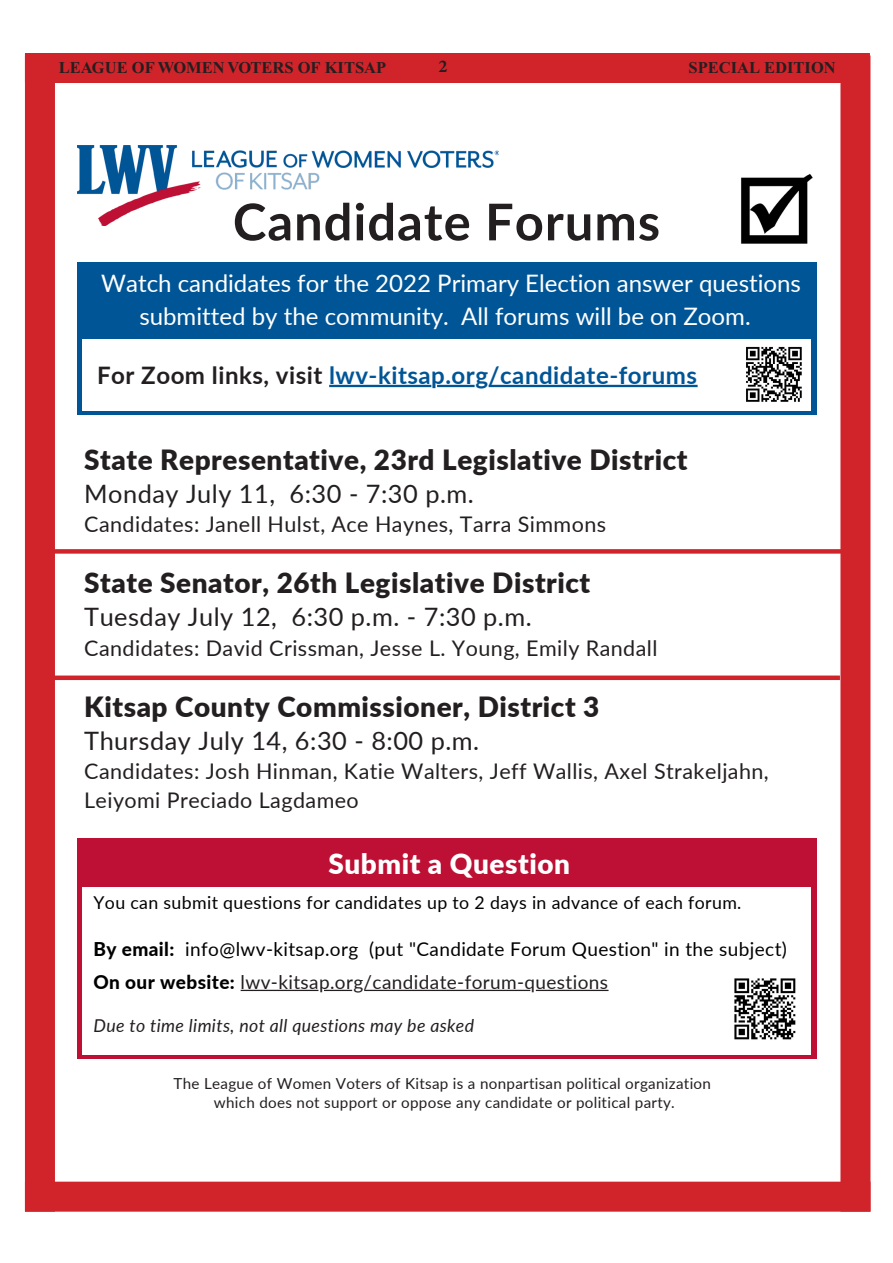
<style>
.page{position:relative;width:893px;height:1263px;background:#fff}
.page>*{position:absolute;margin:0;border:0;box-sizing:border-box;transform-origin:0 0}
.t1{font:700 50.7px "Lato";letter-spacing:.02em;color:#231f20}
.t2{font:900 27.9px "Lato";letter-spacing:.02em;color:#231f20}
.t3{font:900 27.9px "Lato";letter-spacing:.02em;color:#fff}
.t4{font:25.35px "Lato";letter-spacing:.02em;color:#231f20}
.t5{font:24px/33.3px "Lato";color:#fff;text-align:center}
.t6{font:700 24px "Lato";letter-spacing:.02em;color:#005596}
.t7{font:21.6px/28.5px "Lato";letter-spacing:.02em;color:#231f20}
.t8{font:19.05px/33px "Lato";letter-spacing:.02em;color:#000}
.t9{font:700 18px "Minion Pro";color:#231f20}
.t10{font:17.7px "Lato";letter-spacing:.02em;color:#000}
.t11{font:italic 17.7px "Lato";letter-spacing:.02em;color:#231f20}
.t12{font:700 16.5px "Times New Roman";color:#231f20}
.t13{font:15.15px/19px "Lato";letter-spacing:.02em;color:#231f20;text-align:center}
.s1{color:#231f20}
.s2{font-weight:800}
</style>
<div class="page">
<div style="left:25px;top:53px;width:845px;height:30px;background:#d1232a"></div>
<div style="left:25px;top:1182px;width:845px;height:30px;background:#d1232a"></div>
<div style="left:25px;top:56px;width:30px;height:1156px;background:#d1232a"></div>
<div style="left:840px;top:56px;width:30px;height:1156px;background:#d1232a"></div>
<div style="left:78px;top:263px;width:739px;height:152px;background:#005596"></div>
<div style="left:78px;top:838px;width:739px;height:220px;background:#be0f34"></div>
<div style="left:82px;top:887px;width:729px;height:167px;background:#fff"></div>
<img style="left:741px;top:174px;width:72px;height:70px">
<div style="left:82px;top:339px;width:729px;height:71px;background:#fff"></div>
<img style="left:746px;top:346px;width:56px;height:56px">
<img style="left:734px;top:978px;width:62px;height:62px">
<img style="left:78px;top:146px;width:421px;height:80px">
<hr style="left:536px;top:990px;width:72px;height:1px;background:#231f20">
<hr style="left:364px;top:990px;width:166px;height:1px;background:#231f20">
<svg style="left:324px;top:990px;width:28px;height:1px"></svg>
<hr style="left:241px;top:990px;width:77px;height:1px;background:#231f20">
<hr style="left:489px;top:385px;width:209px;height:2px;background:#005596">
<hr style="left:437px;top:385px;width:38px;height:2px;background:#005596">
<hr style="left:329px;top:385px;width:102px;height:2px;background:#005596">
<div style="left:54px;top:549px;width:788px;height:5px;background:#d1232a"></div>
<div style="left:52px;top:675px;width:788px;height:5px;background:#d1232a"></div>
<p class="t12" style="left:59px;top:58px;width:329px">LEAGUE OF WOMEN VOTERS OF KITSAP</p>
<p class="t9" style="left:438px;top:54px;width:10px">2</p>
<p class="t12" style="left:689px;top:58px;width:149px">SPECIAL EDITION</p>
<p class="t1" style="left:233px;top:185px;width:429px">Candidate Forums</p>
<p class="t5" style="left:101px;top:265px;width:701px">Watch candidates for the 2022 Primary Election answer questions submitted by the community. All forums will be on Zoom.</p>
<p class="t6" style="left:97px;top:357px;width:601px"><span class="s1">For Zoom links, visit</span> lwv-kitsap.org/candidate-forums</p>
<p class="t2" style="left:84px;top:438px;width:605px">State Representative, 23rd Legislative District</p>
<p class="t4" style="left:84px;top:475px;width:391px">Monday July 11, 6:30 - 7:30 p.m.</p>
<p class="t7" style="left:84px;top:509px;width:523px">Candidates: Janell Hulst, Ace Haynes, Tarra Simmons</p>
<p class="t2" style="left:84px;top:562px;width:507px">State Senator, 26th Legislative District</p>
<p class="t4" style="left:84px;top:599px;width:449px">Tuesday July 12, 6:30 p.m. - 7:30 p.m.</p>
<p class="t7" style="left:84px;top:633px;width:575px">Candidates: David Crissman, Jesse L. Young, Emily Randall</p>
<p class="t2" style="left:84px;top:685px;width:517px">Kitsap County Commissioner, District 3</p>
<p class="t4" style="left:84px;top:722px;width:397px">Thursday July 14, 6:30 - 8:00 p.m.</p>
<p class="t7" style="left:84px;top:756px;width:686px">Candidates: Josh Hinman, Katie Walters, Jeff Wallis, Axel Strakeljahn,<br>Leiyomi Preciado Lagdameo</p>
<p class="t3" style="left:328px;top:843px;width:243px">Submit a Question</p>
<p class="t10" style="left:93px;top:890px;width:649px">You can submit questions for candidates up to 2 days in advance of each forum.</p>
<p class="t8" style="left:93px;top:931px;width:695px"><span class="s2">By email:</span> info@lwv-kitsap.org (put "Candidate Forum Question" in the subject)<br><span class="s2">On our website:</span> <span class="s1">lwv-kitsap.org/candidate-forum-questions</span></p>
<p class="t11" style="left:93px;top:1013px;width:382px">Due to time limits, not all questions may be asked</p>
<p class="t13" style="left:174px;top:1073px;width:539px">The League of Women Voters of Kitsap is a nonpartisan political organization which does not support or oppose any candidate or political party.</p>
</div>
